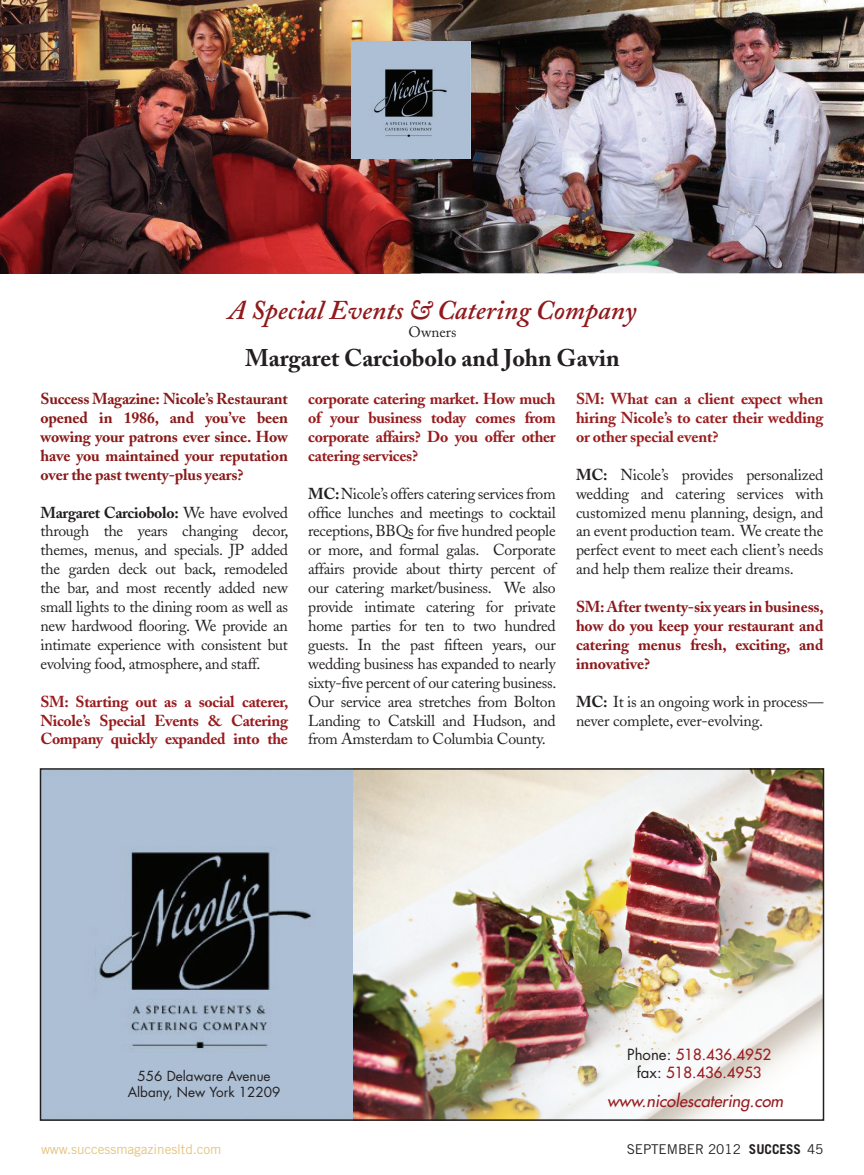
<style>
.page{position:relative;width:864px;height:1175px;background:#fff}
.page>*{position:absolute;margin:0;border:0;box-sizing:border-box;transform-origin:0 0}
.t1{font:italic 600 27px "Adobe Caslon";color:#91191c}
.t2{font:700 24px "Adobe Caslon";color:#231f20}
.t3{font:italic 16.5px "Futura";color:#981c1f}
.t4{font:15.75px/18.9px "Adobe Caslon";letter-spacing:-.015em;color:#231f20;text-align:justify}
.t5{font:700 15.75px/18.9px "Adobe Caslon";letter-spacing:-.02em;color:#981b1e;text-align:justify}
.t6{font:700 15.75px/18.9px "Adobe Caslon";letter-spacing:-.01em;color:#8a1919;text-align:justify}
.t7{font:700 15.75px/18.9px "Adobe Caslon";letter-spacing:-.01em;color:#8c181b;text-align:justify}
.t8{font:700 15.75px/18.9px "Adobe Caslon";letter-spacing:-.01em;color:#9a1d1f;text-align:justify}
.t9{font:15px "Futura";color:#981c1f}
.t10{font:15px "Adobe Caslon";color:#231f20}
.t11{font:13.5px "Futura";color:#231f20}
.t12{font:13.5px "Trade Gothic LT Std";letter-spacing:-.005em;color:#e4c581}
.page_Number_Right{font:13.5px "Trade Gothic LT Std";letter-spacing:-.005em;color:#231f20}
.s1{font-weight:700}
.s2{color:#231f20}
</style>
<div class="page">
<img style="left:43px;top:771px;width:310px;height:346px">
<img style="left:0;top:0;width:402px;height:273px">
<img style="left:402px;top:0;width:462px;height:273px">
<img style="left:351px;top:42px;width:120px;height:117px">
<img style="left:353px;top:771px;width:468px;height:346px">
<div style="left:40px;top:768px;width:784px;height:352px;border:2px solid #231f20"></div>
<p class="t1" style="left:228px;top:295px;width:410px">A Special Events &amp; Catering Company</p>
<p class="t10" style="left:408px;top:323px;width:49px">Owners</p>
<p class="t2" style="left:245px;top:343px;width:376px">Margaret Carciobolo and John Gavin</p>
<p class="t6" style="left:40px;top:389px;width:249px">Success Magazine: Nicole’s Restaurant opened in 1986, and you’ve been wowing your patrons ever since. How have you maintained your reputation over the past twenty-plus years?</p>
<p class="t4" style="left:40px;top:503px;width:250px"><span class="s1">Margaret Carciobolo:</span> We have evolved through the years changing decor, themes, menus, and specials. JP added the garden deck out back, remodeled the bar, and most recently added new small lights to the dining room as well as new hardwood flooring. We provide an intimate experience with consistent but evolving food, atmosphere, and staff.</p>
<p class="t5" style="left:40px;top:692px;width:249px">SM: Starting out as a social caterer, Nicole’s Special Events &amp; Catering Company quickly expanded into the</p>
<p class="t5" style="left:308px;top:389px;width:249px">corporate catering market. How much of your business today comes from corporate affairs? Do you offer other catering services?</p>
<p class="t4" style="left:308px;top:484px;width:250px"><span class="s1">MC:</span> Nicole’s offers catering services from office lunches and meetings to cocktail receptions, BBQs for five hundred people or more, and formal galas. Corporate affairs provide about thirty percent of our catering market/business. We also provide intimate catering for private home parties for ten to two hundred guests. In the past fifteen years, our wedding business has expanded to nearly sixty-five percent of our catering business.<br>Our service area stretches from Bolton Landing to Catskill and Hudson, and from Amsterdam to Columbia County.</p>
<p class="t8" style="left:576px;top:389px;width:249px">SM: What can a client expect when hiring Nicole’s to cater their wedding or other special event?</p>
<p class="t4" style="left:576px;top:465px;width:249px"><span class="s1">MC:</span> Nicole’s provides personalized wedding and catering services with customized menu planning, design, and an event production team. We create the perfect event to meet each client’s needs and help them realize their dreams.</p>
<p class="t7" style="left:576px;top:597px;width:250px">SM: After twenty-six years in business, how do you keep your restaurant and catering menus fresh, exciting, and innovative?</p>
<p class="t4" style="left:576px;top:692px;width:249px"><span class="s1">MC:</span> It is an ongoing work in process— never complete, ever-evolving.</p>
<p class="t11" style="left:138px;top:1067px;width:135px">556 Delaware Avenue</p>
<p class="t11" style="left:128px;top:1083px;width:154px">Albany, New York 12209</p>
<p class="t9" style="left:627px;top:1045px;width:145px"><span class="s2">Phone:</span> 518.436.4952</p>
<p class="t9" style="left:637px;top:1063px;width:126px"><span class="s2">fax:</span> 518.436.4953</p>
<p class="t3" style="left:607px;top:1090px;width:178px">www.nicolescatering.com</p>
<p class="t12" style="left:41px;top:1141px;width:182px">www.successmagazinesltd.com</p>
<p class="page_Number_Right" style="left:627px;top:1141px;width:198px">SEPTEMBER 2012 <span class="s1">SUCCESS</span> 45</p>
</div>
